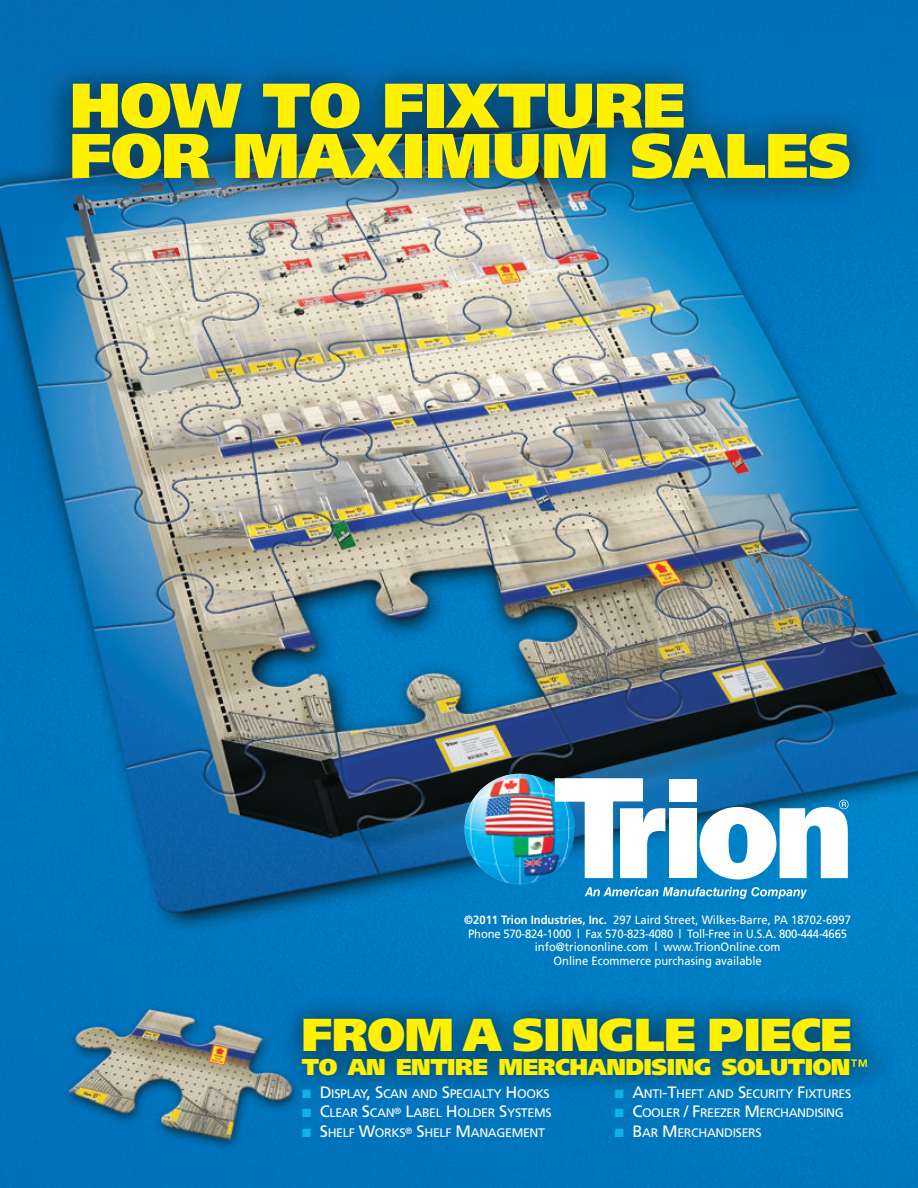
<style>
.page{position:relative;width:918px;height:1188px;background:#fff}
.page>*{position:absolute;margin:0;border:0;box-sizing:border-box;transform-origin:0 0}
.t1{font:900 62.85px/50.2px "Frutiger";letter-spacing:-.01em;color:#fff101}
.t2{font:900 46.2px "Frutiger";letter-spacing:-.01em;color:#fff101}
.t3{font:900 22.95px "Frutiger";letter-spacing:-.02em;color:#fff101}
.t4{font:12.3px "Frutiger";letter-spacing:-.03em;color:#fff}
.t5{font:12px/13.5px "Frutiger";color:#fff;text-align:center;scale:.94 1}
.s1{font-weight:700}
.s2{font-weight:400;font-size:18px}
.s3{color:#0cb3e4}
.s4{font-size:16.5px}
</style>
<div class="page">
<img style="left:0;top:0;width:918px;height:1188px">
<img style="left:464px;top:774px;width:111px;height:110px;border-radius:50%">
<svg style="left:585px;top:887px;width:222px;height:12px;background:#4fa7d7"></svg>
<svg style="left:555px;top:778px;width:110px;height:100px"></svg>
<div style="left:669px;top:779px;width:28px;height:23px;background:#fff"></div>
<div style="left:670px;top:808px;width:27px;height:70px;background:#fff"></div>
<svg style="left:700px;top:800px;width:149px;height:79px"></svg>
<h1 class="t1" style="left:70px;top:86px;width:783px">HOW TO FIXTURE<br>FOR MAXIMUM SALES</h1>
<p class="t5" style="left:464px;top:914px;width:413px"><span class="s1">©2011 Trion Industries, Inc.</span> 297 Laird Street, Wilkes-Barre, PA 18702-6997<br>Phone 570-824-1000 | Fax 570-823-4080 | Toll-Free in U.S.A. 800-444-4665 info@triononline.com | www.TrionOnline.com<br>Online Ecommerce purchasing available</p>
<h2 class="t2" style="left:302px;top:1016px;width:552px">FROM A SINGLE PIECE</h2>
<h3 class="t3" style="left:302px;top:1057px;width:568px">TO AN ENTIRE MERCHANDISING SOLUTION<span class="s2">™</span></h3>
<p class="t4" style="left:302px;top:1088px;width:249px"><span class="s3">■</span> <span class="s4">D</span>ISPLAY<span class="s4">, S</span>CAN AND <span class="s4">S</span>PECIALTY <span class="s4">H</span>OOKS</p>
<p class="t4" style="left:302px;top:1108px;width:251px"><span class="s3">■</span> <span class="s4">C</span>LEAR <span class="s4">S</span>CAN<sup>®</sup> <span class="s4">L</span>ABEL <span class="s4">H</span>OLDER <span class="s4">S</span>YSTEMS</p>
<p class="t4" style="left:302px;top:1127px;width:244px"><span class="s3">■</span> <span class="s4">S</span>HELF <span class="s4">W</span>ORKS<sup>®</sup> <span class="s4">S</span>HELF <span class="s4">M</span>ANAGEMENT</p>
<p class="t4" style="left:615px;top:1089px;width:238px"><span class="s3">■</span> <span class="s4">A</span>NTI<span class="s4">-T</span>HEFT AND <span class="s4">S</span>ECURITY <span class="s4">F</span>IXTURES</p>
<p class="t4" style="left:615px;top:1108px;width:230px"><span class="s3">■</span> <span class="s4">C</span>OOLER <span class="s4">/ F</span>REEZER <span class="s4">M</span>ERCHANDISING</p>
<p class="t4" style="left:615px;top:1128px;width:148px"><span class="s3">■</span> <span class="s4">B</span>AR <span class="s4">M</span>ERCHANDISERS</p>
</div>
